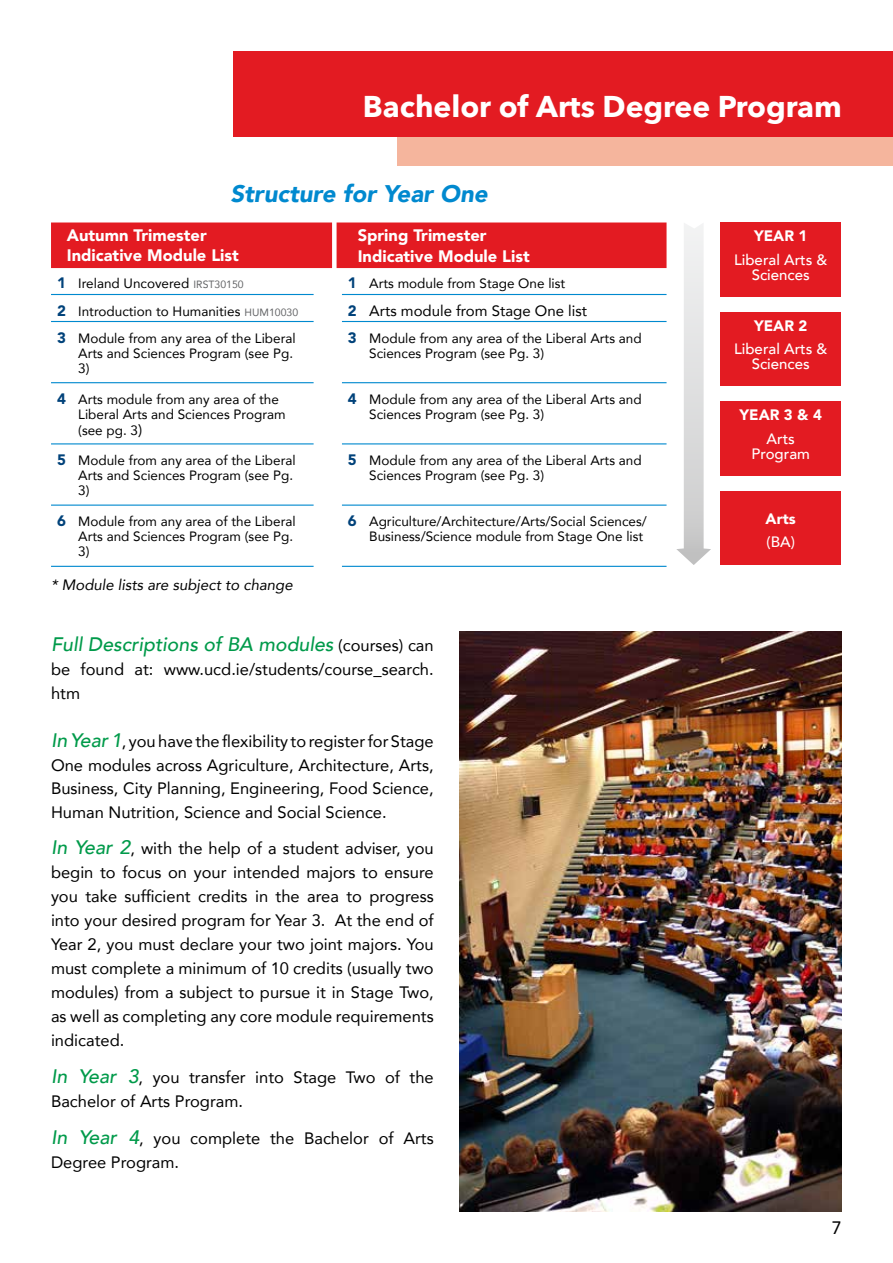
<style>
.page{position:relative;width:893px;height:1263px;background:#fff}
.page>*{position:absolute;margin:0;border:0;box-sizing:border-box;transform-origin:0 0}
.t1{font:700 30px "Avenir Next";color:#fff}
.t2{font:italic 900 24px "Avenir";color:#0089cf}
.t3{font:italic 500 19.5px "Avenir";color:#009a4a}
.t4{font:18px "Avenir";color:#000}
.t5{font:16.5px/24px "Avenir";color:#000}
.t6{font:900 16.5px/19.5px "Avenir";color:#fff}
.t7{font:500 15px/15px "Avenir LT";color:#fff;text-align:center}
.t8{font:italic 15px "Avenir";color:#000}
.t9{font:15px "Avenir";color:#000}
.t10{font:900 15px "Avenir";color:#fff}
.t11{font:13.5px/15px "Avenir";color:#000}
.s1{font-weight:900;font-size:15px;color:#00427a}
.s2{font-size:10.5px;color:#636466}
.s3{font-weight:900;color:#00427a}
.s4{font-size:15px}
.s5{font-weight:400;font-style:normal;font-size:16.5px;color:#000}
.s6{font-weight:500;font-style:italic;font-size:19.5px;color:#009a4a}
</style>
<div class="page">
<div style="left:398px;top:136px;width:495px;height:30px;background:#f5b59d"></div>
<div style="left:234px;top:51px;width:659px;height:85px;background:#e31b22"></div>
<img style="left:459px;top:631px;width:383px;height:581px">
<div style="left:720px;top:222px;width:121px;height:343px;background:#e31b22"></div>
<div style="left:719px;top:297px;width:123px;height:15px;background:#fff"></div>
<div style="left:719px;top:387px;width:123px;height:14px;background:#fff"></div>
<div style="left:719px;top:476px;width:123px;height:14px;background:#fff"></div>
<svg style="left:676px;top:223px;width:35px;height:342px"></svg>
<div style="left:51px;top:222px;width:615px;height:46px;background:#e31b22"></div>
<hr style="left:51px;top:294px;width:263px;height:1px;background:#0089cf">
<hr style="left:342px;top:294px;width:324px;height:1px;background:#0089cf">
<hr style="left:51px;top:321px;width:263px;height:1px;background:#0089cf">
<hr style="left:342px;top:321px;width:324px;height:1px;background:#0089cf">
<hr style="left:51px;top:382px;width:263px;height:1px;background:#0089cf">
<hr style="left:342px;top:382px;width:324px;height:1px;background:#0089cf">
<hr style="left:51px;top:443px;width:263px;height:1px;background:#0089cf">
<hr style="left:342px;top:443px;width:324px;height:1px;background:#0089cf">
<hr style="left:51px;top:504px;width:263px;height:2px;background:#0089cf">
<hr style="left:342px;top:504px;width:324px;height:2px;background:#0089cf">
<hr style="left:51px;top:566px;width:263px;height:1px;background:#0089cf">
<hr style="left:342px;top:566px;width:324px;height:1px;background:#0089cf">
<div style="left:332px;top:218px;width:5px;height:78px;background:#fff"></div>
<h1 class="t1" style="left:363px;top:80px;width:480px">Bachelor of Arts Degree Program</h1>
<h2 class="t2" style="left:230px;top:173px;width:259px">Structure for Year One</h2>
<p class="t6" style="left:67px;top:225px;width:174px">Autumn Trimester<br>Indicative Module List</p>
<p class="t6" style="left:358px;top:225px;width:174px;line-height:21px">Spring Trimester<br>Indicative Module List</p>
<p class="t11" style="left:57px;top:276px;width:188px"><span class="s1">1</span> Ireland Uncovered <span class="s2">IRST30150</span></p>
<p class="t11" style="left:348px;top:276px;width:219px"><span class="s1">1</span> Arts module from Stage One list</p>
<p class="t11" style="left:57px;top:303px;width:243px"><span class="s1">2</span> Introduction to Humanities <span class="s2">HUM10030</span></p>
<p class="t9" style="left:348px;top:298px;width:241px"><span class="s3">2</span> Arts module from Stage One list</p>
<p class="t11" style="left:78px;top:330px;width:219px;text-indent:-21px"><span class="s1">3</span> Module from any area of the Liberal<br>Arts and Sciences Program (see Pg.<br>3)</p>
<p class="t11" style="left:369px;top:330px;width:274px;text-indent:-21px"><span class="s1">3</span> Module from any area of the Liberal Arts and<br>Sciences Program (see Pg. 3)</p>
<p class="t11" style="left:78px;top:391px;width:209px;text-indent:-21px"><span class="s1">4</span> Arts module from any area of the<br>Liberal Arts and Sciences Program</p>
<p class="t11" style="left:78px;top:423px;width:65px">(see pg. 3<span class="s4">)</span></p>
<p class="t11" style="left:369px;top:391px;width:274px;text-indent:-21px"><span class="s1">4</span> Module from any area of the Liberal Arts and<br>Sciences Program (see Pg. 3)</p>
<p class="t11" style="left:78px;top:452px;width:219px;text-indent:-21px"><span class="s1">5</span> Module from any area of the Liberal<br>Arts and Sciences Program (see Pg.<br>3)</p>
<p class="t11" style="left:369px;top:452px;width:274px;text-indent:-21px"><span class="s1">5</span> Module from any area of the Liberal Arts and<br>Sciences Program (see Pg. 3)</p>
<p class="t11" style="left:78px;top:513px;width:219px;text-indent:-21px"><span class="s1">6</span> Module from any area of the Liberal<br>Arts and Sciences Program (see Pg.<br>3)</p>
<p class="t11" style="left:348px;top:513px;width:300px;text-align:right"><span class="s1">6</span> Agriculture/Architecture/Arts/Social Sciences/<br>Business/Science module from Stage One list</p>
<p class="t8" style="left:51px;top:576px;width:243px">* Module lists are subject to change</p>
<p class="t3" style="left:51px;top:633px;width:384px">Full Descriptions of BA modules <span class="s5">(courses) can</span></p>
<p class="t5" style="left:51px;top:657px;width:384px">be found at: www.ucd.ie/students/course_search. htm</p>
<p class="t5" style="left:51px;top:729px;width:384px"><span class="s6">In Year 1</span>, you have the flexibility to register for Stage<br>One modules across Agriculture, Architecture, Arts,</p>
<p class="t5" style="left:51px;top:775px;width:384px">Business, City Planning, Engineering, Food Science,<br>Human Nutrition, Science and Social Science.</p>
<p class="t5" style="left:51px;top:836px;width:384px;text-align:justify"><span class="s6">In Year 2</span>, with the help of a student adviser, you begin to focus on your intended majors to ensure you take sufficient credits in the area to progress into your desired program for Year 3. At the end of Year 2, you must declare your two joint majors. You must complete a minimum of 10 credits (usually two modules) from a subject to pursue it in Stage Two, as well as completing any core module requirements indicated.</p>
<p class="t5" style="left:51px;top:1065px;width:384px"><span class="s6">In Year 3</span>, you transfer into Stage Two of the<br>Bachelor of Arts Program.</p>
<p class="t5" style="left:51px;top:1125px;width:384px"><span class="s6">In Year 4</span>, you complete the Bachelor of Arts<br>Degree Program.</p>
<p class="t10" style="left:754px;top:227px;width:12px">Yea</p>
<p class="t10" style="left:784px;top:227px;width:25px">r 1</p>
<p class="t7" style="left:734px;top:253px;width:95px">Liberal Arts &amp;<br>Sciences</p>
<p class="t10" style="left:754px;top:316px;width:12px">Yea</p>
<p class="t10" style="left:784px;top:316px;width:25px">r 2</p>
<p class="t7" style="left:734px;top:342px;width:95px">Liberal Arts &amp;<br>Sciences</p>
<p class="t10" style="left:739px;top:406px;width:12px">Yea</p>
<p class="t10" style="left:770px;top:406px;width:54px">r 3 &amp; 4</p>
<p class="t7" style="left:752px;top:431px;width:60px">Arts<br>Program</p>
<p class="t10" style="left:766px;top:509px;width:32px">Arts</p>
<p class="t7" style="left:767px;top:535px;width:30px">(BA)</p>
<p class="t4" style="left:832px;top:1214px;width:12px">7</p>
</div>
